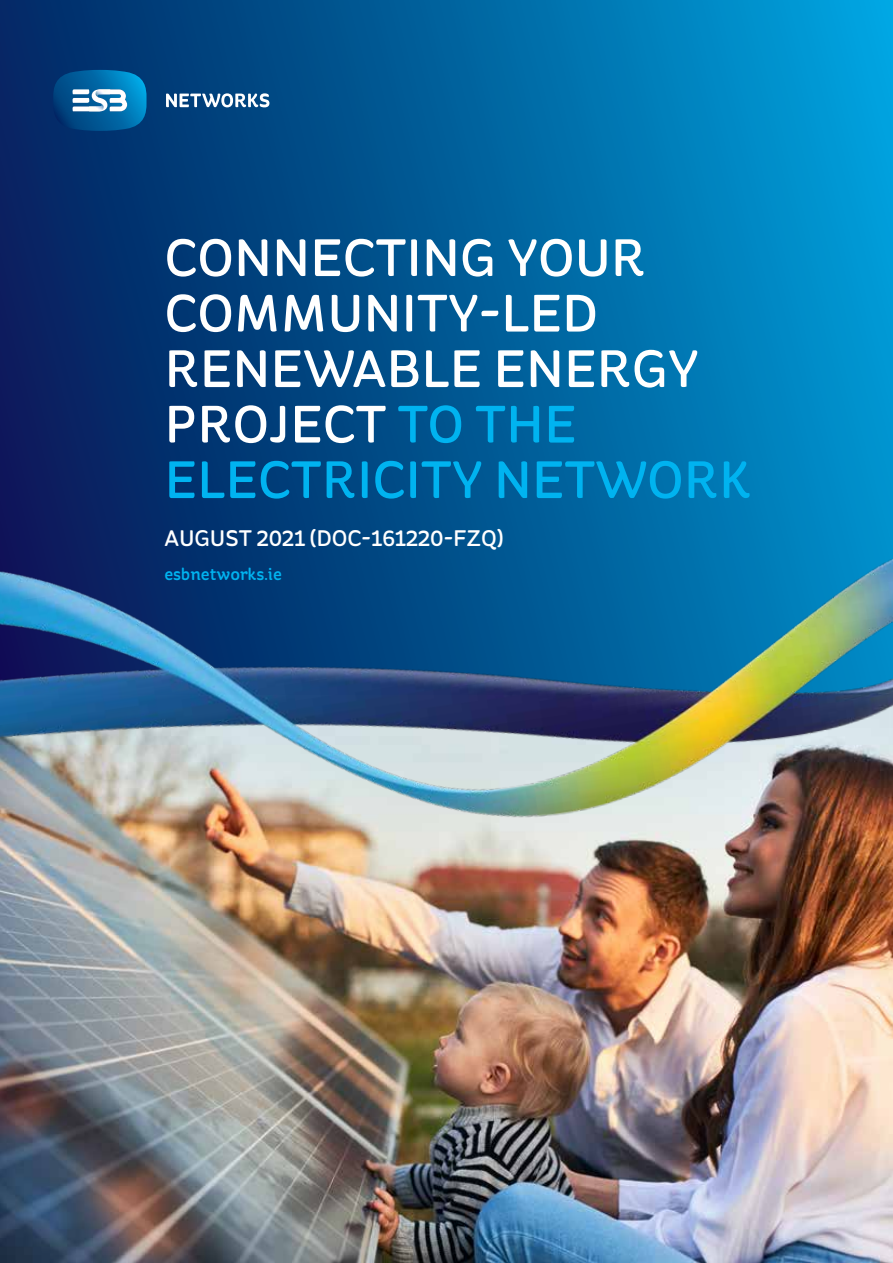
<style>
.page{position:relative;width:893px;height:1263px;background:#fff}
.page>*{position:absolute;margin:0;border:0;box-sizing:border-box;transform-origin:0 0}
.t1{font:500 52.5px/55.5px "St Ryde";color:#fff}
.CVR_Title{font:500 22.5px "St Ryde";color:#fff}
.CVR_Title-2{font:500 17.7px "St Ryde";color:#00b3f0}
.s1{color:#00b3f0}
</style>
<div class="page">
<div style="left:0;top:0;width:893px;height:1263px;background:linear-gradient(to right,#031e5b,#009cd6)"></div>
<svg style="left:53px;top:70px;width:94px;height:61px;background:#1e72a7"></svg>
<img style="left:88px;top:103px;width:16px;height:8px">
<svg style="left:166px;top:93px;width:103px;height:14px"></svg>
<img style="left:0;top:929px;width:893px;height:334px">
<img style="left:0;top:446px;width:893px;height:483px">
<p class="t1" style="left:164px;top:231px;width:589px">CONNECTING YOUR<br>COMMUNITY-LED<br>RENEWABLE ENERGY<br>PROJECT <span class="s1">TO THE<br>ELECTRICITY NETWORK</span></p>
<p class="CVR_Title" style="left:164px;top:525px;width:340px">AUGUST 2021 (DOC-161220-FZQ)</p>
<p class="CVR_Title-2" style="left:164px;top:564px;width:119px">esbnetworks.ie</p>
</div>
